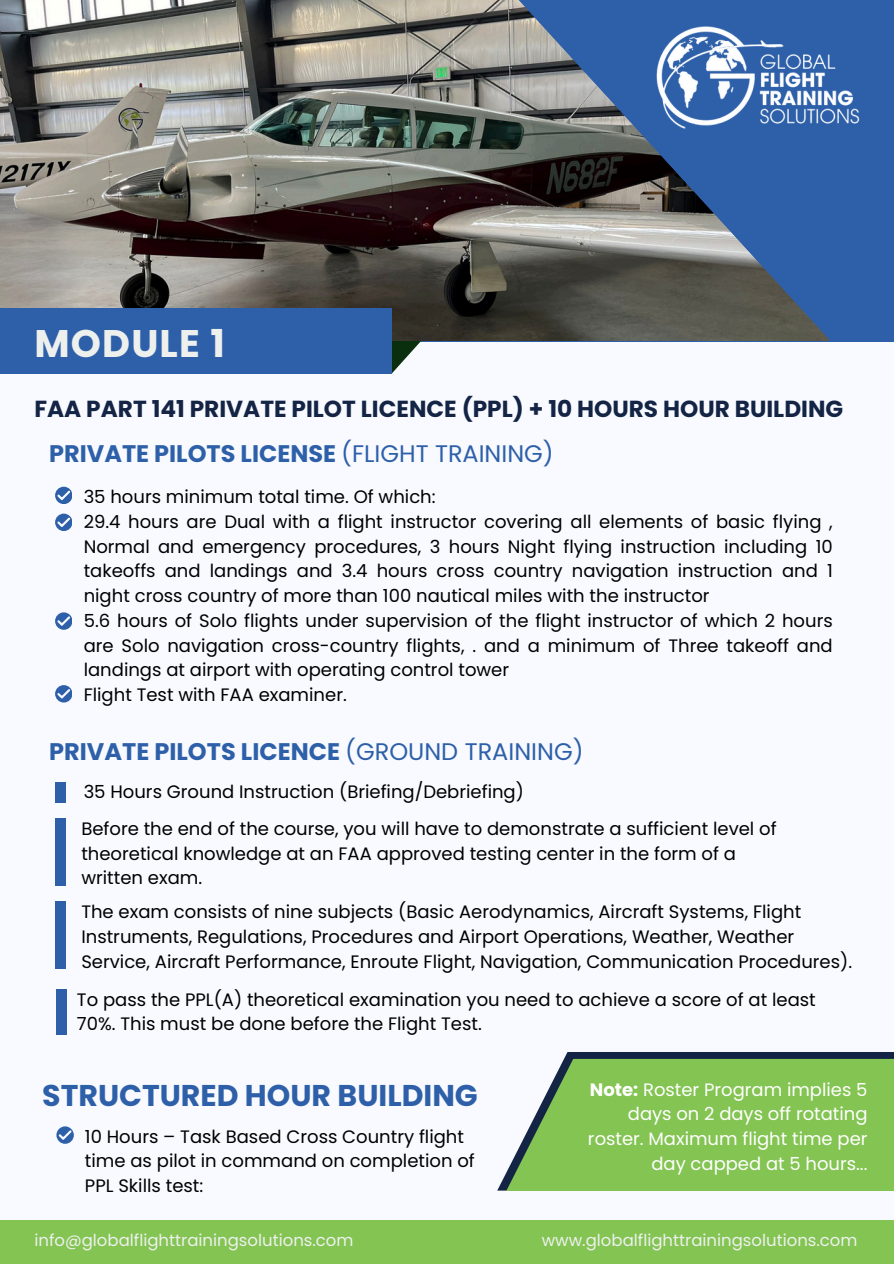
<style>
.page{position:relative;width:894px;height:1264px;background:#fff}
.page>*{position:absolute;margin:0;border:0;box-sizing:border-box;transform-origin:0 0}
.t1{font:700 38.4px "Poppins";letter-spacing:.03em;color:#eef0ee}
.t2{font:700 30px "Poppins";color:#2e60a9}
.t3{font:700 24px "Poppins";color:#2e60a9}
.t4{font:700 23.25px "Poppins";color:#142445}
.t5{font:18px/24.8px "Poppins";color:#000}
.t6{font:18px/24.8px "Poppins";color:#fff;text-align:right}
.t7{font:16.5px "Poppins";color:#eef0ee}
.s1{font-weight:400}
.s2{font-weight:700}
</style>
<div class="page">
<div style="left:0;top:0;width:893px;height:1263px;background:#f8faff"></div>
<div style="left:0;top:1220px;width:893px;height:43px;background:#83c452"></div>
<svg style="left:391px;top:341px;width:59px;height:33px"></svg>
<img style="left:0;top:0;width:488px;height:341px">
<svg style="left:488px;top:0;width:405px;height:341px"></svg>
<div style="left:0;top:309px;width:391px;height:65px;background:#2e60a9"></div>
<div style="left:55px;top:818px;width:11px;height:67px;background:#2e60a9"></div>
<div style="left:55px;top:901px;width:11px;height:67px;background:#2e60a9"></div>
<div style="left:56px;top:989px;width:11px;height:46px;background:#2e60a9"></div>
<img style="left:647px;top:24px;width:220px;height:111px">
<svg style="left:497px;top:1052px;width:396px;height:138px;fill:#142445"></svg>
<svg style="left:506px;top:1058px;width:387px;height:132px;fill:#83c452"></svg>
<svg style="left:55px;top:486px;width:17px;height:17px"></svg>
<svg style="left:55px;top:513px;width:17px;height:17px"></svg>
<svg style="left:55px;top:612px;width:17px;height:17px"></svg>
<svg style="left:55px;top:685px;width:17px;height:17px"></svg>
<svg style="left:56px;top:1126px;width:17px;height:17px"></svg>
<div style="left:55px;top:782px;width:11px;height:21px;background:#2e60a9"></div>
<p class="t1" style="left:34px;top:317px;width:192px">MODULE 1</p>
<p class="t4" style="left:34px;top:392px;width:810px">FAA PART 141 PRIVATE PILOT LICENCE (PPL) + 10 HOURS HOUR BUILDING</p>
<p class="t3" style="left:49px;top:436px;width:506px">PRIVATE PILOTS LICENSE <span class="s1">(FLIGHT TRAINING)</span></p>
<h1 class="t5" style="left:84px;top:484px;width:353px">35 hours minimum total time. Of which:</h1>
<h3 class="t5" style="left:84px;top:509px;width:750px;text-align:justify">29.4 hours are Dual with a flight instructor covering all elements of basic flying , Normal and emergency procedures, 3 hours Night flying instruction including 10 takeoffs and landings and 3.4 hours cross country navigation instruction and 1 night cross country of more than 100 nautical miles with the instructor</h3>
<h4 class="t5" style="left:84px;top:608px;width:750px;text-align:justify">5.6 hours of Solo flights under supervision of the flight instructor of which 2 hours are Solo navigation cross-country flights, . and a minimum of Three takeoff and landings at airport with operating control tower</h4>
<p class="t5" style="left:84px;top:682px;width:264px">Flight Test with FAA examiner.</p>
<p class="t3" style="left:49px;top:734px;width:536px">PRIVATE PILOTS LICENCE <span class="s1">(GROUND TRAINING)</span></p>
<p class="t5" style="left:84px;top:779px;width:441px">35 Hours Ground Instruction (Briefing/Debriefing)</p>
<p class="t5" style="left:81px;top:816px;width:696px">Before the end of the course, you will have to demonstrate a sufficient level of theoretical knowledge at an FAA approved testing center in the form of a written exam.</p>
<p class="t5" style="left:81px;top:899px;width:772px">The exam consists of nine subjects (Basic Aerodynamics, Aircraft Systems, Flight<br>Instruments, Regulations, Procedures and Airport Operations, Weather, Weather<br>Service, Aircraft Performance, Enroute Flight, Navigation, Communication Procedures).</p>
<p class="t5" style="left:77px;top:986px;width:740px">To pass the PPL(A) theoretical examination you need to achieve a score of at least<br>70%. This must be done before the Flight Test.</p>
<p class="t2" style="left:42px;top:1074px;width:437px">STRUCTURED HOUR BUILDING</p>
<h4 class="t5" style="left:85px;top:1123px;width:391px">10 Hours – Task Based Cross Country flight time as pilot in command on completion of<br>PPL Skills test:</h4>
<p class="t6" style="left:587px;top:1076px;width:281px"><span class="s2">Note:</span> Roster Program implies 5 days on 2 days off rotating roster. Maximum flight time per day capped at 5 hours...</p>
<p class="t7" style="left:34px;top:1229px;width:320px">info@globalflighttrainingsolutions.com</p>
<p class="t7" style="left:541px;top:1229px;width:317px">www.globalflighttrainingsolutions.com</p>
</div>
